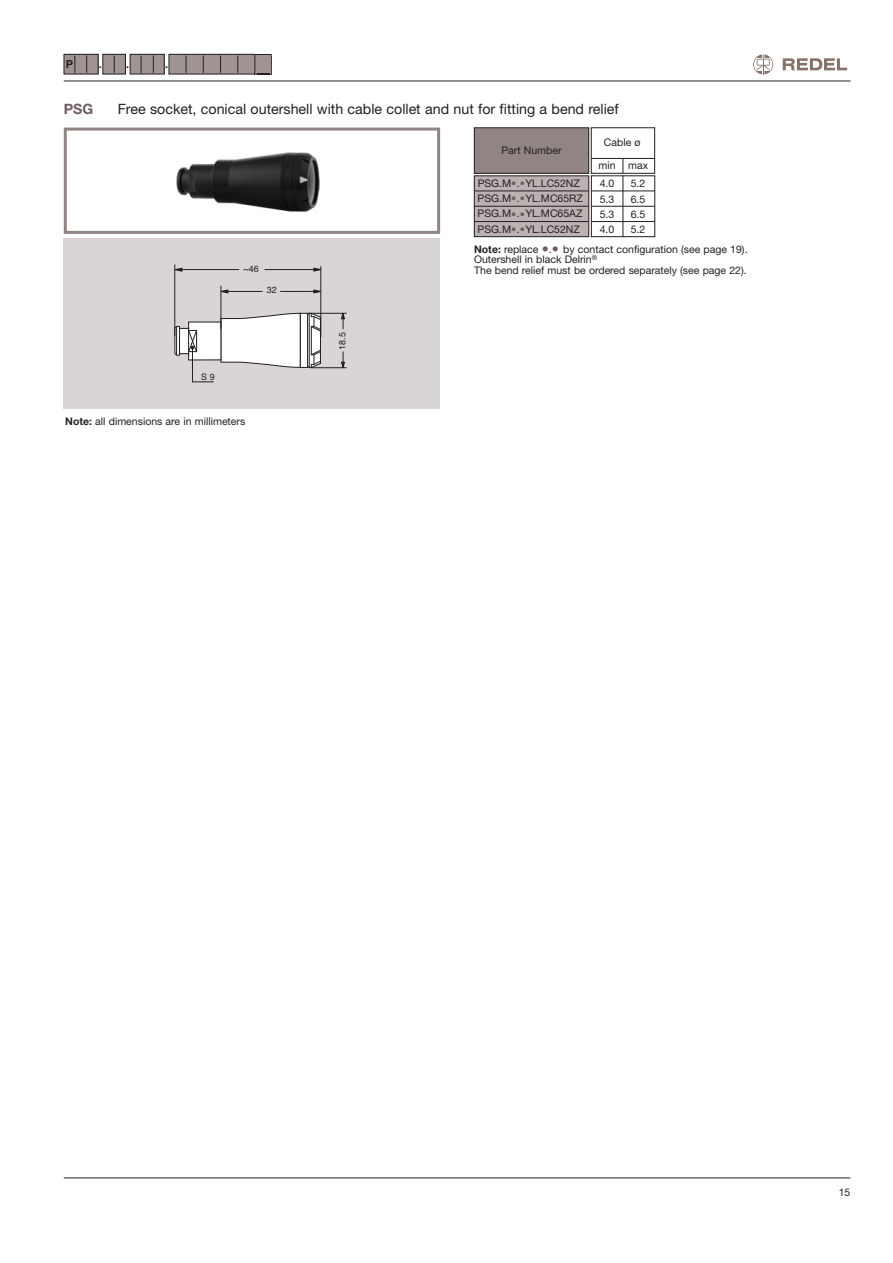
<style>
.page{position:relative;width:893px;height:1263px;background:#fff}
.page>*{position:absolute;margin:0;border:0;box-sizing:border-box;transform-origin:0 0}
.t1{font:14.25px "Helvetica Neue";color:#231f20}
.t2{font:700 14.25px "Helvetica Neue";color:#6f5e5e}
.t3{font:700 11.1px "Helvetica";color:#231f20}
.t4{font:700 10.95px "Helvetica";color:#231f20}
.t5{font:10.5px/15.3px "Helvetica Neue";color:#231f20}
.t6{font:9px "Helvetica";color:#231f20}
.s1{color:#6f5e5e}
.s2{font-weight:700}
.s3{font-size:14.25px;color:#6f5e5e}
</style>
<div class="page">
<hr style="left:64px;top:1178px;width:786px;height:1px;background:#231f20">
<svg style="left:753px;top:54px;width:20px;height:20px"></svg>
<svg style="left:783px;top:58px;width:64px;height:12px"></svg>
<hr style="left:64px;top:81px;width:786px;height:1px;background:#231f20">
<div style="left:64px;top:238px;width:376px;height:170px;background:#dad5d5"></div>
<hr style="left:180px;top:269px;width:59px;height:1px;background:#231f20">
<hr style="left:265px;top:269px;width:51px;height:1px;background:#231f20">
<hr style="left:321px;top:266px;width:1px;height:71px;background:#231f20">
<svg style="left:174px;top:267px;width:9px;height:5px"></svg>
<svg style="left:313px;top:267px;width:9px;height:5px"></svg>
<hr style="left:175px;top:264px;width:1px;height:72px;background:#231f20">
<hr style="left:221px;top:286px;width:1px;height:43px;background:#231f20">
<svg style="left:175px;top:313px;width:147px;height:69px"></svg>
<hr style="left:223px;top:291px;width:40px;height:1px;background:#231f20">
<hr style="left:280px;top:291px;width:37px;height:1px;background:#231f20">
<svg style="left:220px;top:289px;width:9px;height:5px"></svg>
<svg style="left:313px;top:289px;width:9px;height:5px"></svg>
<hr style="left:309px;top:313px;width:38px;height:1px;background:#231f20">
<hr style="left:310px;top:367px;width:37px;height:1px;background:#231f20">
<svg style="left:341px;top:312px;width:4px;height:17px"></svg>
<svg style="left:341px;top:352px;width:4px;height:17px"></svg>
<img style="left:176px;top:152px;width:144px;height:60px">
<div style="left:64px;top:128px;width:376px;height:106px;border:3px solid #918584"></div>
<div style="left:474px;top:128px;width:115px;height:45px;background:#918584"></div>
<div style="left:474px;top:176px;width:115px;height:61px;background:#bcb2b1"></div>
<div style="left:474px;top:176px;width:115px;height:61px;border:1px solid #231f20"></div>
<hr style="left:474px;top:191px;width:115px;height:1px;background:#231f20">
<hr style="left:474px;top:206px;width:115px;height:1px;background:#231f20">
<hr style="left:474px;top:221px;width:115px;height:1px;background:#231f20">
<div style="left:591px;top:128px;width:64px;height:45px;border:1px solid #231f20"></div>
<div style="left:591px;top:176px;width:64px;height:61px;border:1px solid #231f20"></div>
<hr style="left:591px;top:191px;width:64px;height:1px;background:#231f20">
<hr style="left:591px;top:206px;width:64px;height:1px;background:#231f20">
<hr style="left:591px;top:221px;width:64px;height:1px;background:#231f20">
<hr style="left:591px;top:158px;width:64px;height:1px;background:#231f20">
<hr style="left:623px;top:176px;width:1px;height:61px;background:#231f20">
<svg style="left:623px;top:159px;width:1px;height:14px"></svg>
<svg style="left:254px;top:54px;width:18px;height:21px"></svg>
<div style="left:64px;top:54px;width:34px;height:20px;background:#a09493"></div>
<div style="left:64px;top:54px;width:34px;height:20px;border:1px solid #231f20"></div>
<div style="left:103px;top:54px;width:22px;height:20px;background:#a09493"></div>
<div style="left:103px;top:54px;width:23px;height:20px;border:1px solid #231f20"></div>
<div style="left:130px;top:54px;width:34px;height:20px;background:#a09493"></div>
<div style="left:130px;top:54px;width:34px;height:20px;border:1px solid #231f20"></div>
<div style="left:169px;top:54px;width:86px;height:20px;background:#a09493"></div>
<div style="left:169px;top:54px;width:86px;height:20px;border:1px solid #231f20"></div>
<svg style="left:186px;top:56px;width:1px;height:17px"></svg>
<svg style="left:141px;top:56px;width:1px;height:17px"></svg>
<svg style="left:153px;top:56px;width:1px;height:17px"></svg>
<svg style="left:114px;top:56px;width:1px;height:17px"></svg>
<svg style="left:86px;top:56px;width:1px;height:17px"></svg>
<svg style="left:75px;top:56px;width:1px;height:17px"></svg>
<svg style="left:203px;top:56px;width:1px;height:17px"></svg>
<svg style="left:220px;top:56px;width:1px;height:17px"></svg>
<svg style="left:238px;top:56px;width:1px;height:17px"></svg>
<p class="t4" style="left:66px;top:58px;width:9px">P</p>
<p class="t3" style="left:99px;top:58px;width:5px">.</p>
<p class="t3" style="left:126px;top:58px;width:5px">.</p>
<p class="t3" style="left:165px;top:58px;width:5px">.</p>
<h1 class="t2" style="left:64px;top:104px;width:31px">PSG</h1>
<h1 class="t1" style="left:118px;top:104px;width:502px">Free socket, conical outershell with cable collet and nut for fitting a bend relief</h1>
<p class="t5" style="left:501px;top:144px;width:62px">Part Number</p>
<p class="t5" style="left:478px;top:176px;width:107px">PSG.M<span class="s1">•</span>.<span class="s1">•</span>YL.LC52NZ<br>PSG.M<span class="s1">•</span>.<span class="s1">•</span>YL.MC65RZ<br>PSG.M<span class="s1">•</span>.<span class="s1">•</span>YL.MC65AZ<br>PSG.M<span class="s1">•</span>.<span class="s1">•</span>YL.LC52NZ</p>
<p class="t5" style="left:474px;top:245px;width:275px;line-height:10.5px"><span class="s2">Note:</span> replace <span class="s3">•</span>.<span class="s3">•</span> by contact configuration (see page 19).<br>Outershell in black Delrin<sup>®<br></sup>The bend relief must be ordered separately (see page 22) .</p>
<p class="t5" style="left:604px;top:136px;width:38px">Cable ø</p>
<p class="t5" style="left:598px;top:157px;width:51px;line-height:18.8px">min max<br>4.0</p>
<p class="t5" style="left:631px;top:177px;width:16px">5.2</p>
<p class="t5" style="left:600px;top:192px;width:16px">5.3</p>
<p class="t5" style="left:631px;top:192px;width:16px">6.5</p>
<p class="t5" style="left:600px;top:208px;width:16px">5.3</p>
<p class="t5" style="left:631px;top:208px;width:16px">6.5</p>
<p class="t5" style="left:600px;top:223px;width:16px">4.0</p>
<p class="t5" style="left:631px;top:223px;width:16px">5.2</p>
<p class="t6" style="left:244px;top:264px;width:17px">~46</p>
<p class="t6" style="left:267px;top:285px;width:12px">32</p>
<p class="t6" style="left:201px;top:372px;width:15px">S 9</p>
<p class="t5" style="left:65px;top:415px;width:182px"><span class="s2">Note:</span> all dimensions are in millimeters</p>
<p class="t6" style="left:337px;top:350px;width:19px;rotate:-90deg">18.5</p>
<p class="t5" style="left:839px;top:1185px;width:13px">15</p>
</div>
